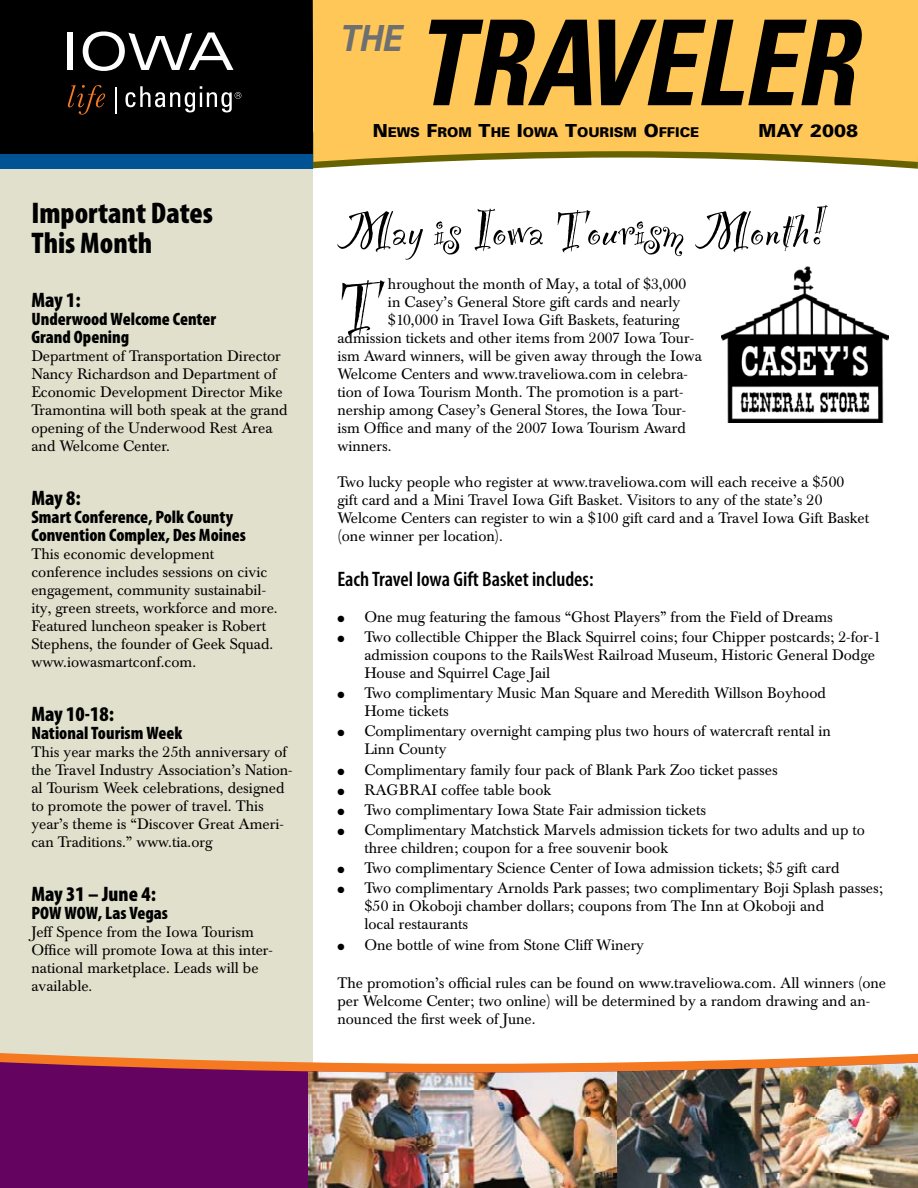
<style>
.page{position:relative;width:918px;height:1188px;background:#fff}
.page>*{position:absolute;margin:0;border:0;box-sizing:border-box;transform-origin:0 0}
.t1{font:italic 700 condensed 118.5px "Univers";color:#000;scale:.9 1}
.t2{font:79.05px "Party Let Plain";color:#000}
.t3{font:60px "Party Let Plain";color:#000}
.t4{font:italic 700 36px "Univers";color:#6d6f71;scale:.9 1}
.t5{font:900 condensed 30px/30px "Myriad Pro";color:#000}
.t6{font:600 condensed 21px "Myriad Pro";color:#000}
.t7{font:900 condensed 21px "Myriad Pro";color:#000}
.t8{font:900 condensed 18px/18px "Myriad Pro";color:#000}
.t9{font:900 18px "Univers";color:#000}
.t10{font:15px/18px "Baskerville BE";color:#000}
.t11{font:900 13.5px "Univers";color:#000}
.s1{font-size:18px}
</style>
<div class="page">
<div style="left:0;top:0;width:313px;height:162px;background:#000"></div>
<svg style="left:68px;top:85px;width:37px;height:30px"></svg>
<svg style="left:115px;top:88px;width:1px;height:26px"></svg>
<div style="left:67px;top:32px;width:6px;height:38px;background:#fff"></div>
<svg style="left:83px;top:32px;width:151px;height:39px"></svg>
<svg style="left:125px;top:86px;width:116px;height:26px"></svg>
<svg style="left:313px;top:162px;width:605px;height:7px"></svg>
<div style="left:0;top:159px;width:313px;height:1029px;background:#e1e0cc"></div>
<div style="left:0;top:154px;width:313px;height:15px;background:#005295"></div>
<div style="left:313px;top:0;width:605px;height:162px;background:#ffc758"></div>
<svg style="left:0;top:1053px;width:918px;height:9px"></svg>
<div style="left:0;top:1062px;width:309px;height:126px;background:#650360"></div>
<img style="left:309px;top:1062px;width:609px;height:126px">
<img style="left:721px;top:267px;width:167px;height:155px">
<h3 class="t5" style="left:31px;top:197px;width:183px">Important Dates<br>This Month</h3>
<h3 class="t7" style="left:31px;top:287px;width:51px">May 1:</h3>
<p class="t8" style="left:31px;top:310px;width:186px">Underwood Welcome Center<br>Grand Opening</p>
<p class="t10" style="left:31px;top:347px;width:258px">Department of Transportation Director Nancy Richardson and Department of Economic Development Director Mike Tramontina will both speak at the grand opening of the Underwood Rest Area and Welcome Center.</p>
<h3 class="t7" style="left:31px;top:485px;width:51px">May 8:</h3>
<p class="t8" style="left:31px;top:508px;width:216px">Smart Conference, Polk County<br>Convention Complex, Des Moines</p>
<p class="t10" style="left:31px;top:545px;width:248px">This economic development conference includes sessions on civic engagement, community sustainabil&shy;ity, green streets, workforce and more.<br>Featured luncheon speaker is Robert Stephens, the founder of Geek Squad. www.iowasmartconf.com.</p>
<h3 class="t7" style="left:31px;top:701px;width:84px">May 10-18:</h3>
<p class="t8" style="left:31px;top:724px;width:152px">National Tourism Week</p>
<p class="t10" style="left:31px;top:743px;width:263px">This year marks the 25th anniversary of the Travel Industry Association’s Nation&shy;al Tourism Week celebrations, designed to promote the power of travel. This year’s theme is “Discover Great Ameri&shy;can Traditions.” www.tia.org</p>
<h3 class="t7" style="left:31px;top:881px;width:126px">May 31 – June 4:</h3>
<p class="t8" style="left:31px;top:904px;width:138px">POW WOW, Las Vegas</p>
<p class="t10" style="left:31px;top:923px;width:243px">Jeff Spence from the Iowa Tourism<br>Office will promote Iowa at this inter&shy;national marketplace. Leads will be available.</p>
<h1 class="t1" style="left:415px;top:-10px;width:490px">TRAVELER</h1>
<p class="t11" style="left:373px;top:123px;width:328px"><span class="s1">N</span>EWS <span class="s1">F</span>ROM <span class="s1">T</span>HE <span class="s1">I</span>OWA <span class="s1">T</span>OURISM <span class="s1">O</span>FFICE</p>
<p class="t9" style="left:759px;top:119px;width:101px">MAY 2008</p>
<h3 class="t4" style="left:339px;top:15px;width:71px">The</h3>
<h3 class="t3" style="left:337px;top:188px;width:491px">May is Iowa Tourism Month!</h3>
<h2 class="t2" style="left:337px;top:251px;width:44px">T</h2>
<p class="t10" style="left:388px;top:275px;width:300px">hroughout the month of May, a total of $3,000</p>
<p class="t10" style="left:388px;top:293px;width:294px">in Casey’s General Store gift cards and nearly</p>
<p class="t10" style="left:388px;top:311px;width:293px">$10,000 in Travel Iowa Gift Baskets, featuring</p>
<p class="t10" style="left:337px;top:329px;width:358px">admission tickets and other items from 2007 Iowa Tour-</p>
<p class="t10" style="left:337px;top:347px;width:366px">ism Award winners, will be given away through the Iowa</p>
<p class="t10" style="left:337px;top:365px;width:352px">Welcome Centers and www.traveliowa.com in celebra-</p>
<p class="t10" style="left:337px;top:383px;width:348px">tion of Iowa Tourism Month. The promotion is a part-</p>
<p class="t10" style="left:337px;top:401px;width:350px">nership among Casey’s General Stores, the Iowa Tour-</p>
<p class="t10" style="left:337px;top:419px;width:350px">ism Office and many of the 2007 Iowa Tourism Award</p>
<p class="t10" style="left:337px;top:437px;width:56px">winners.</p>
<p class="t10" style="left:337px;top:473px;width:533px">Two lucky people who register at www.traveliowa.com will each receive a $500<br>gift card and a Mini Travel Iowa Gift Basket. Visitors to any of the state’s 20<br>Welcome Centers can register to win a $100 gift card and a Travel Iowa Gift Basket (one winner per location).</p>
<h3 class="t6" style="left:337px;top:566px;width:258px">Each Travel Iowa Gift Basket includes:</h3>
<p class="t10" style="left:337px;top:608px;width:497px">● One mug featuring the famous “Ghost Players” from the Field of Dreams</p>
<p class="t10" style="left:364px;top:628px;width:518px;text-indent:-27px">● Two collectible Chipper the Black Squirrel coins; four Chipper postcards; 2-for-1 admission coupons to the RailsWest Railroad Museum, Historic General Dodge<br>House and Squirrel Cage Jail</p>
<p class="t10" style="left:364px;top:685px;width:463px;text-indent:-27px">● Two complimentary Music Man Square and Meredith Willson Boyhood<br>Home tickets</p>
<p class="t10" style="left:364px;top:723px;width:468px;text-indent:-27px">● Complimentary overnight camping plus two hours of watercraft rental in<br>Linn County</p>
<p class="t10" style="left:337px;top:761px;width:442px">● Complimentary family four pack of Blank Park Zoo ticket passes</p>
<p class="t10" style="left:337px;top:781px;width:215px">● RAGBRAI coffee table book</p>
<p class="t10" style="left:337px;top:801px;width:370px">● Two complimentary Iowa State Fair admission tickets</p>
<p class="t10" style="left:364px;top:821px;width:502px;text-indent:-27px">● Complimentary Matchstick Marvels admission tickets for two adults and up to three children; coupon for a free souvenir book</p>
<p class="t10" style="left:337px;top:860px;width:504px">● Two complimentary Science Center of Iowa admission tickets; $5 gift card</p>
<p class="t10" style="left:364px;top:880px;width:520px;text-indent:-27px">● Two complimentary Arnolds Park passes; two complimentary Boji Splash passes; $50 in Okoboji chamber dollars; coupons from The Inn at Okoboji and<br>local restaurants</p>
<p class="t10" style="left:337px;top:936px;width:308px">● One bottle of wine from Stone Cliff Winery</p>
<p class="t10" style="left:337px;top:974px;width:550px">The promotion’s official rules can be found on www.traveliowa.com. All winners (one per Welcome Center; two online) will be determined by a random drawing and an&shy;nounced the first week of June.</p>
</div>
